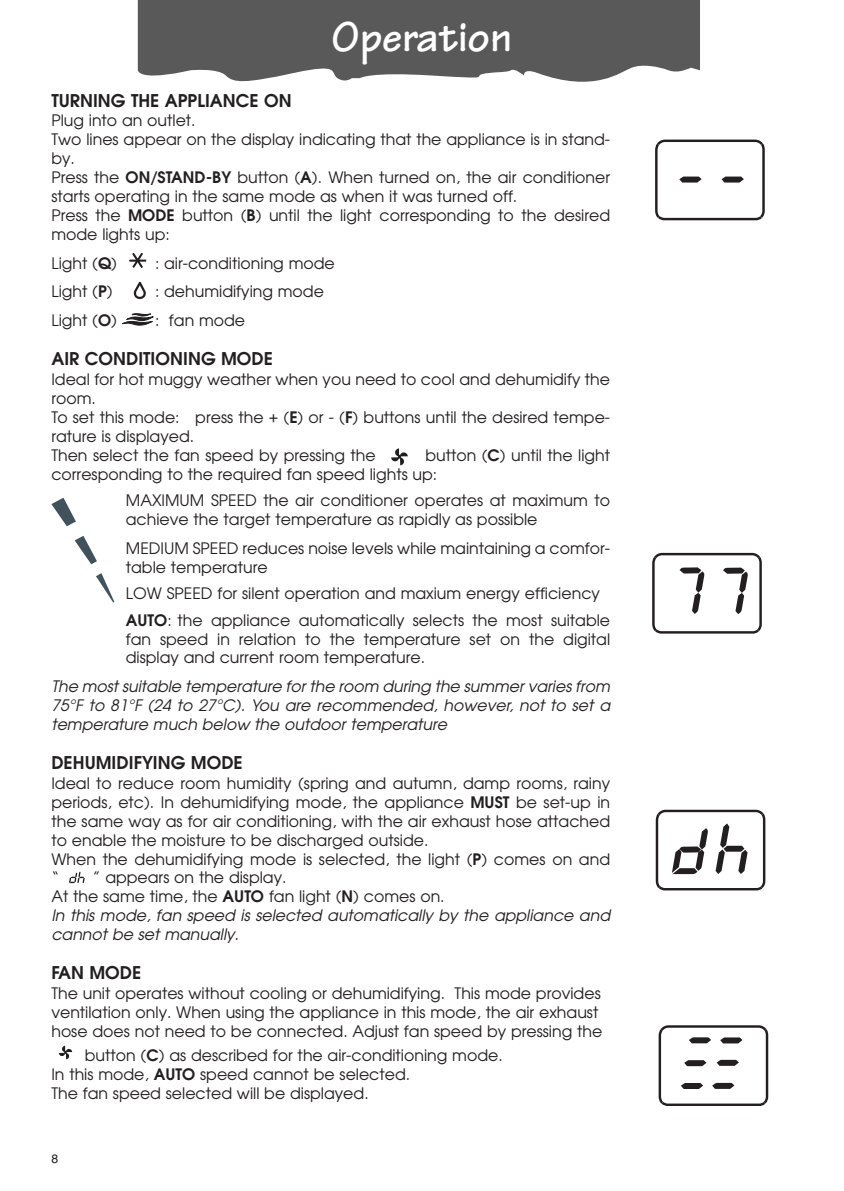
<style>
.page{position:relative;width:844px;height:1191px;background:#fff}
.page>*{position:absolute;margin:0;border:0;box-sizing:border-box;transform-origin:0 0}
.t1{font:700 43.75px "Tekton";color:#fff}
.t2{font:600 17.5px "Avant Garde";color:#231f20}
.t3{font:15.75px/18.9px "Avant Garde";color:#231f20}
.t4{font:italic 15.75px/18.9px "Avant Garde";color:#231f20;text-align:justify}
.t5{font:12.25px "Helvetica";color:#231f20}
.s1{font-weight:600}
.s2{font-style:normal}
.s3{font-weight:600;font-style:normal}
</style>
<div class="page">
<svg style="left:138px;top:0;width:561px;height:82px;background:#686868"></svg>
<svg style="left:59px;top:1045px;width:13px;height:14px"></svg>
<svg style="left:122px;top:313px;width:32px;height:12px"></svg>
<svg style="left:129px;top:253px;width:17px;height:15px"></svg>
<svg style="left:134px;top:282px;width:12px;height:17px"></svg>
<svg style="left:655px;top:139px;width:110px;height:82px"></svg>
<svg style="left:658px;top:1025px;width:111px;height:81px"></svg>
<svg style="left:391px;top:448px;width:17px;height:17px"></svg>
<svg style="left:51px;top:498px;width:25px;height:28px"></svg>
<svg style="left:75px;top:536px;width:22px;height:28px"></svg>
<svg style="left:96px;top:573px;width:18px;height:29px"></svg>
<svg style="left:652px;top:552px;width:110px;height:82px"></svg>
<svg style="left:655px;top:809px;width:111px;height:82px"></svg>
<svg style="left:69px;top:871px;width:16px;height:12px"></svg>
<h1 class="t1" style="left:331px;top:22px;width:182px">Operation</h1>
<p class="t2" style="left:51px;top:94px;width:242px">TURNING THE APPLIANCE ON</p>
<p class="t3" style="left:51px;top:113px;width:560px">Plug into an outlet.<br>Two lines appear on the display indicating that the appliance is in stand&shy;by.<br>Press the <span class="s1">ON/STAND-BY</span> button (<span class="s1">A</span>). When turned on, the air conditioner starts operating in the same mode as when it was turned off.<br>Press the <span class="s1">MODE</span> button (<span class="s1">B</span>) until the light corresponding to the desired mode lights up:</p>
<p class="t3" style="left:51px;top:255px;width:67px">Light (<span class="s1">Q</span>)</p>
<p class="t3" style="left:155px;top:255px;width:181px">: air-conditioning mode</p>
<p class="t3" style="left:51px;top:284px;width:63px">Light (<span class="s1">P</span>)</p>
<p class="t3" style="left:155px;top:284px;width:170px">: dehumidifying mode</p>
<p class="t3" style="left:51px;top:312px;width:67px">Light (<span class="s1">O</span>)</p>
<p class="t3" style="left:155px;top:312px;width:92px">: fan mode</p>
<p class="t2" style="left:51px;top:352px;width:223px">AIR CONDITIONING MODE</p>
<p class="t3" style="left:51px;top:371px;width:560px">Ideal for hot muggy weather when you need to cool and dehumidify the room.<br>To set this mode: press the + (<span class="s1">E</span>) or - (<span class="s1">F</span>) buttons until the desired tempe&shy;rature is displayed.<br>Then select the fan speed by pressing the</p>
<p class="t3" style="left:51px;top:447px;width:560px;text-indent:374px">button (<span class="s1">C</span>) until the light corresponding to the required fan speed lights up:</p>
<p class="t3" style="left:126px;top:492px;width:485px">MAXIMUM SPEED the air conditioner operates at maximum to achieve the target temperature as rapidly as possible</p>
<p class="t3" style="left:126px;top:540px;width:485px">MEDIUM SPEED reduces noise levels while maintaining a comfor&shy;table temperature</p>
<p class="t3" style="left:126px;top:582px;width:485px;line-height:26.4px">LOW SPEED for silent operation and maxium energy efficiency<br><span class="s1">AUTO</span>: the appliance automatically selects the most suitable</p>
<p class="t3" style="left:126px;top:631px;width:485px">fan speed in relation to the temperature set on the digital display and current room temperature.</p>
<p class="t4" style="left:51px;top:678px;width:563px">The most suitable temperature for the room during the summer varies from 75°F to 81°F (24 to 27°C). You are recommended, however, not to set a temperature much below the outdoor temperature</p>
<p class="t2" style="left:51px;top:756px;width:193px">DEHUMIDIFYING MODE</p>
<p class="t3" style="left:51px;top:775px;width:560px">Ideal to reduce room humidity (spring and autumn, damp rooms, rainy periods, etc). In dehumidifying mode, the appliance <span class="s1">MUST</span> be set-up in the same way as for air conditioning, with the air exhaust hose attached to enable the moisture to be discharged outside.<br>When the dehumidifying mode is selected, the light (<span class="s1">P</span>) comes on and “</p>
<p class="t4" style="left:51px;top:869px;width:563px;text-align:left;text-indent:41px"><span class="s2">” appears on the display.<br>At the same time, the</span> <span class="s3">AUTO</span> <span class="s2">fan light (</span><span class="s3">N</span><span class="s2">) comes on.<br></span>In this mode, fan speed is selected automatically by the appliance and cannot be set manually.</p>
<p class="t2" style="left:51px;top:966px;width:91px">FAN MODE</p>
<p class="t3" style="left:51px;top:985px;width:552px">The unit operates without cooling or dehumidifying. This mode provides ventilation only. When using the appliance in this mode, the air exhaust hose does not need to be connected. Adjust fan speed by pressing the</p>
<p class="t3" style="left:51px;top:1047px;width:452px;text-indent:33px">button (<span class="s1">C</span>) as described for the air-conditioning mode.<br>In this mode, <span class="s1">AUTO</span> speed cannot be selected.<br>The fan speed selected will be displayed.</p>
<p class="t5" style="left:51px;top:1154px;width:8px">8</p>
</div>
